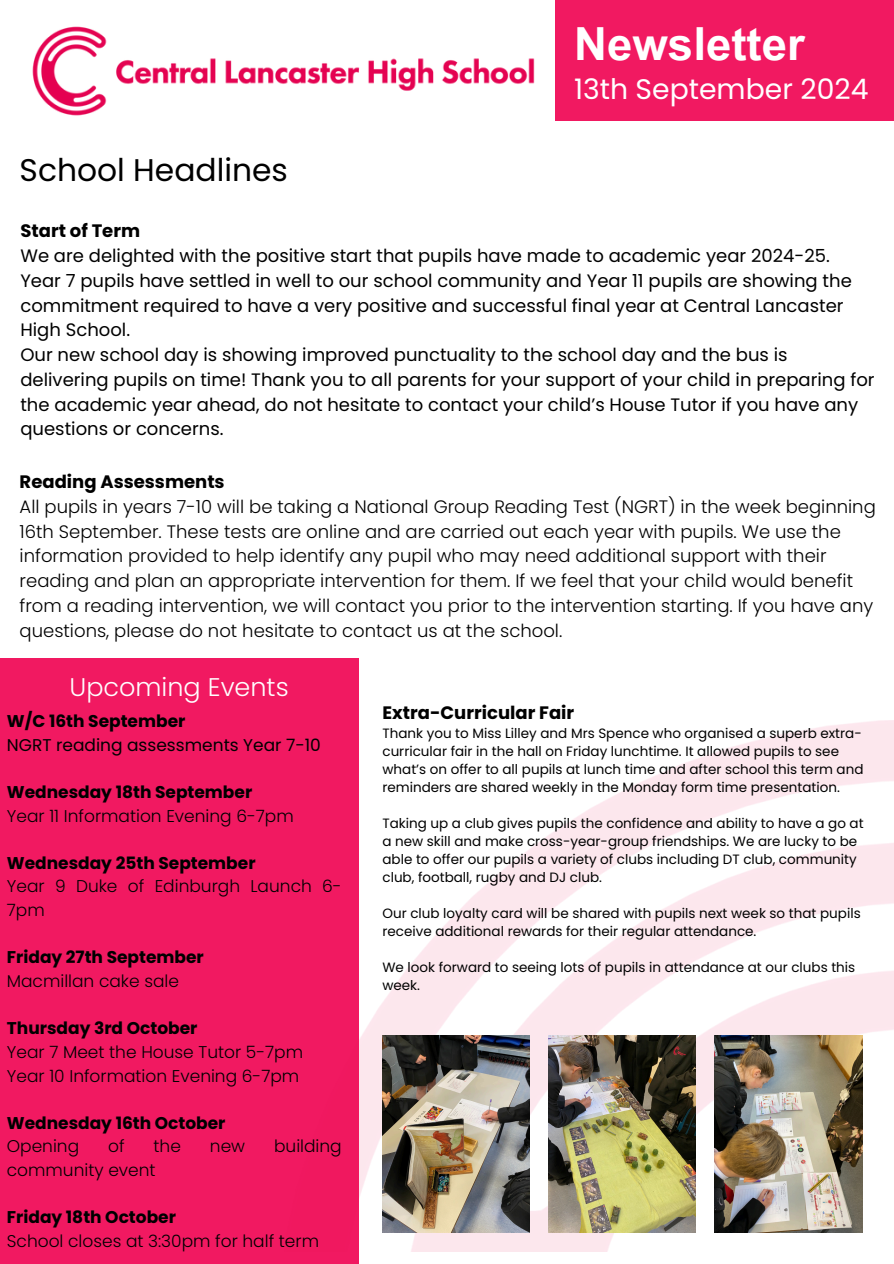
<style>
.page{position:relative;width:894px;height:1264px;background:#fff}
.page>*{position:absolute;margin:0;border:0;box-sizing:border-box;transform-origin:0 0}
.t1{font:700 45.6px "Arial MT Pro";color:#fff}
.t2{font:31.35px "Poppins";color:#000}
.t3{font:28.2px "Poppins";color:#fff}
.t4{font:300 25.5px "Poppins";color:#fff}
.t5{font:18px/24.8px "Poppins";color:#000}
.t6{font:300 18px/24.8px "Poppins";color:#000}
.t7{font:700 18px "Poppins";color:#000}
.t8{font:300 16.95px/23.7px "Poppins";color:#000}
.t9{font:700 16.95px "Poppins";color:#000}
.t10{font:16.95px "Poppins";color:#000}
.t11{font:13.5px/18px "Poppins";color:#000}
.s1{font-weight:700}
</style>
<div class="page">
<div style="left:0;top:658px;width:358px;height:605px;background:#f11961"></div>
<div style="left:554px;top:0;width:339px;height:121px;background:#f11961"></div>
<img style="left:32px;top:21px;width:523px;height:100px">
<img style="left:358px;top:720px;width:535px;height:531px">
<img style="left:382px;top:1035px;width:148px;height:197px">
<img style="left:548px;top:1035px;width:147px;height:197px">
<img style="left:714px;top:1035px;width:147px;height:197px">
<p class="t2" style="left:20px;top:148px;width:270px">School Headlines</p>
<h4 class="t1" style="left:574px;top:27px;width:232px">Newsletter</h4>
<h3 class="t3" style="left:574px;top:69px;width:296px">13th September 2024</h3>
<p class="t5" style="left:20px;top:219px;width:855px"><span class="s1">Start of Term<br></span>We are delighted with the positive start that pupils have made to academic year 2024-25.<br>Year 7 pupils have settled in well to our school community and Year 11 pupils are showing the commitment required to have a very positive and successful final year at Central Lancaster High School.<br>Our new school day is showing improved punctuality to the school day and the bus is delivering pupils on time! Thank you to all parents for your support of your child in preparing for the academic year ahead, do not hesitate to contact your child’s House Tutor if you have any questions or concerns.</p>
<p class="t6" style="left:20px;top:469px;width:857px"><span class="s1">Reading Assessments<br></span>All pupils in years 7-10 will be taking a National Group Reading Test (NGRT) in the week beginning 16th September. These tests are online and are carried out each year with pupils. We use the information provided to help identify any pupil who may need additional support with their reading and plan an appropriate intervention for them. If we feel that your child would benefit from a reading intervention, we will contact you prior to the intervention starting. If you have any questions, please do not hesitate to contact us at the school.</p>
<p class="t4" style="left:69px;top:669px;width:221px">Upcoming Events</p>
<p class="t9" style="left:7px;top:709px;width:180px">W/C 16th September</p>
<p class="t10" style="left:7px;top:732px;width:315px">NGRT reading assessments Year 7-10</p>
<p class="t9" style="left:7px;top:780px;width:247px">Wednesday 18th September</p>
<p class="t8" style="left:7px;top:803px;width:288px">Year 11 Information Evening 6-7pm</p>
<p class="t9" style="left:7px;top:851px;width:250px">Wednesday 25th September</p>
<p class="t8" style="left:7px;top:874px;width:336px">Year 9 Duke of Edinburgh Launch 6-<br>7pm</p>
<p class="t9" style="left:7px;top:945px;width:198px">Friday 27th September</p>
<p class="t8" style="left:7px;top:969px;width:174px">Macmillan cake sale</p>
<p class="t9" style="left:7px;top:1016px;width:192px">Thursday 3rd October</p>
<p class="t8" style="left:7px;top:1040px;width:298px">Year 7 Meet the House Tutor 5-7pm<br>Year 10 Information Evening 6-7pm</p>
<p class="t9" style="left:7px;top:1110px;width:220px">Wednesday 16th October</p>
<p class="t8" style="left:7px;top:1134px;width:74px">Opening</p>
<p class="t8" style="left:108px;top:1134px;width:18px">of</p>
<p class="t8" style="left:153px;top:1134px;width:29px">the</p>
<p class="t8" style="left:210px;top:1134px;width:37px">new</p>
<p class="t8" style="left:274px;top:1134px;width:69px">building</p>
<p class="t8" style="left:7px;top:1158px;width:150px">community event</p>
<p class="t9" style="left:7px;top:1205px;width:171px">Friday 18th October</p>
<p class="t8" style="left:7px;top:1229px;width:313px">School closes at 3:30pm for half term</p>
<p class="t7" style="left:382px;top:700px;width:193px">Extra-Curricular Fair</p>
<p class="t11" style="left:382px;top:724px;width:482px">Thank you to Miss Lilley and Mrs Spence who organised a superb extra&shy;curricular fair in the hall on Friday lunchtime. It allowed pupils to see what’s on offer to all pupils at lunch time and after school this term and reminders are shared weekly in the Monday form time presentation.</p>
<p class="t11" style="left:382px;top:814px;width:482px">Taking up a club gives pupils the confidence and ability to have a go at a new skill and make cross-year-group friendships. We are lucky to be able to offer our pupils a variety of clubs including DT club, community club, football, rugby and DJ club.</p>
<p class="t11" style="left:382px;top:904px;width:479px">Our club loyalty card will be shared with pupils next week so that pupils receive additional rewards for their regular attendance.</p>
<p class="t11" style="left:382px;top:958px;width:474px">We look forward to seeing lots of pupils in attendance at our clubs this week.</p>
</div>
